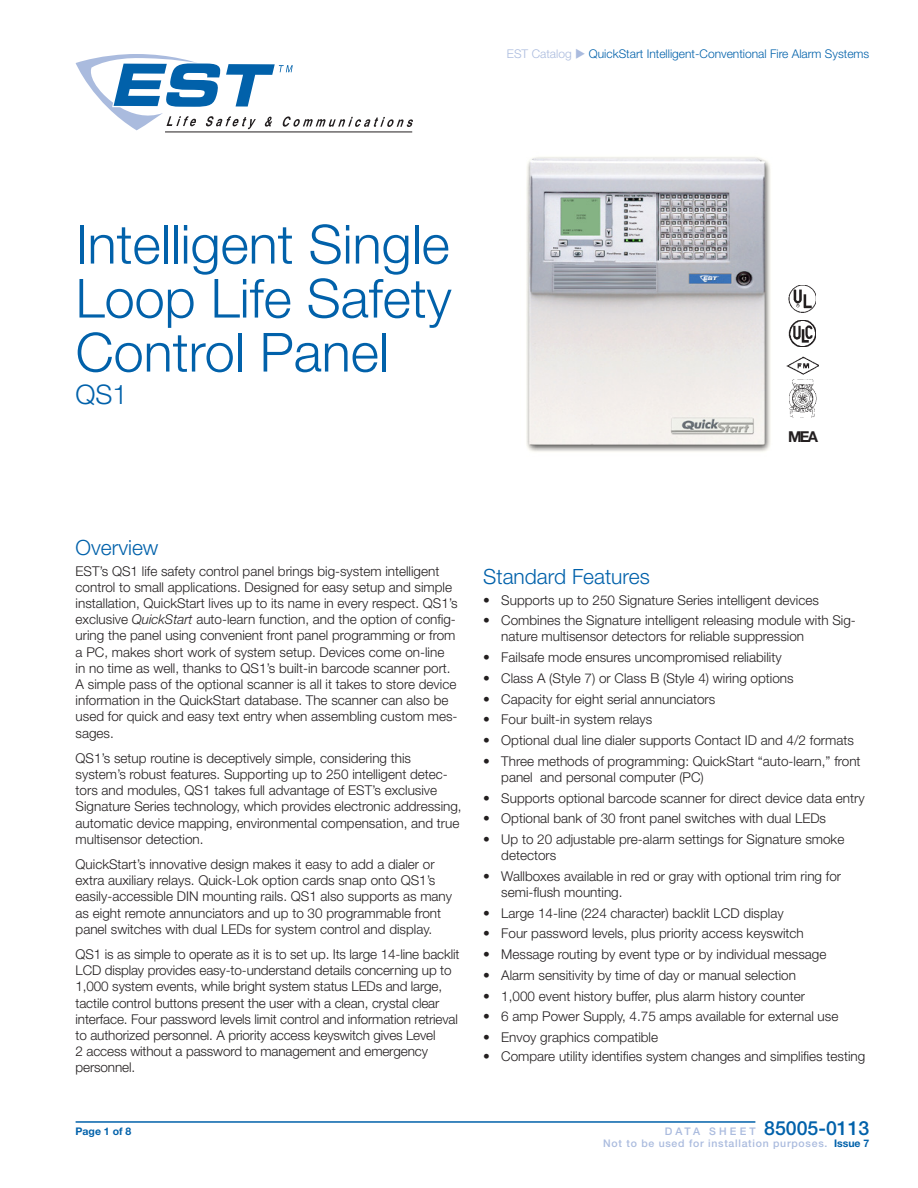
<style>
.page{position:relative;width:918px;height:1188px;background:#fff}
.page>*{position:absolute;margin:0;border:0;box-sizing:border-box;transform-origin:0 0}
.t1{font:300 54px/54px "Helvetica Neue LT Std";color:#0161aa;text-align:justify}
.Model{font:300 27px "Helvetica Neue LT Std";color:#0161aa}
.HEAD{font:300 21px "Helvetica Neue LT Std";color:#0161aa}
.t2{font:500 19.5px "Helvetica Neue LT Std";color:#0161aa}
.t3{font:700 15px "Helvetica Neue LT Std";color:#231f20}
.BODY{font:300 13.5px/16.2px "Helvetica Neue LT Std";color:#231f20}
.Features{font:300 13.5px/16.2px "Helvetica Neue LT Std";color:#231f20}
.t4{font:300 12px "Helvetica Neue LT Std";color:#0161aa}
.t5{font:500 10.5px "Helvetica Neue LT Std";letter-spacing:.07em;color:#aabbde}
.t6{font:700 10.5px "Helvetica Neue LT Std";color:#0161aa}
.s1{color:#aabbde}
.s2{font-style:italic}
.s3{font-size:10.5px;color:#aabbde}
.s4{font-weight:700;color:#0161aa}
</style>
<div class="page">
<hr style="left:76px;top:1121px;width:679px;height:2px;background:#0161aa">
<hr style="left:165px;top:132px;width:247px;height:1px;background:#231f20">
<svg style="left:76px;top:54px;width:337px;height:76px"></svg>
<img style="left:526px;top:157px;width:245px;height:295px">
<img style="left:789px;top:285px;width:27px;height:27px">
<img style="left:789px;top:320px;width:27px;height:27px">
<img style="left:787px;top:357px;width:32px;height:18px">
<img style="left:790px;top:379px;width:26px;height:39px">
<p class="t4" style="left:507px;top:47px;width:364px"><span class="s1">EST Catalog</span> <span class="s1">◆</span> QuickStart Intelligent-Conventional Fire Alarm Systems</p>
<p class="t1" style="left:76px;top:216px;width:378px">Intelligent Single Loop Life Safety Control Panel</p>
<p class="Model" style="left:76px;top:378px;width:54px">QS1</p>
<p class="t3" style="left:788px;top:427px;width:32px">MEA</p>
<p class="HEAD" style="left:76px;top:535px;width:84px">Overview</p>
<p class="BODY" style="left:76px;top:563px;width:384px">EST’s QS1 life safety control panel brings big-system intelligent control to small applications. Designed for easy setup and simple installation, QuickStart lives up to its name in every respect. QS1’s exclusive <span class="s2">QuickStart</span> auto-learn function, and the option of config&shy;uring the panel using convenient front panel programming or from a PC, makes short work of system setup. Devices come on-line<br>in no time as well, thanks to QS1’s built-in barcode scanner port.<br>A simple pass of the optional scanner is all it takes to store device information in the QuickStart database. The scanner can also be used for quick and easy text entry when assembling custom mes&shy;sages.</p>
<p class="BODY" style="left:76px;top:750px;width:388px">QS1’s setup routine is deceptively simple, considering this system’s robust features. Supporting up to 250 intelligent detec&shy;tors and modules, QS1 takes full advantage of EST’s exclusive Signature Series technology, which provides electronic addressing, automatic device mapping, environmental compensation, and true multisensor detection.</p>
<p class="BODY" style="left:76px;top:856px;width:378px">QuickStart’s innovative design makes it easy to add a dialer or extra auxiliary relays. Quick-Lok option cards snap onto QS1’s easily-accessible DIN mounting rails. QS1 also supports as many as eight remote annunciators and up to 30 programmable front panel switches with dual LEDs for system control and display.</p>
<p class="BODY" style="left:76px;top:946px;width:385px">QS1 is as simple to operate as it is to set up. Its large 14-line backlit LCD display provides easy-to-understand details concerning up to 1,000 system events, while bright system status LEDs and large, tactile control buttons present the user with a clean, crystal clear interface. Four password levels limit control and information retrieval to authorized personnel. A priority access keyswitch gives Level<br>2 access without a password to management and emergency personnel.</p>
<p class="HEAD" style="left:483px;top:564px;width:168px">Standard Features</p>
<p class="Features" style="left:483px;top:591px;width:337px">• Supports up to 250 Signature Series intelligent devices</p>
<p class="Features" style="left:501px;top:612px;width:356px;text-indent:-18px">• Combines the Signature intelligent releasing module with Sig&shy;nature multisensor detectors for reliable suppression</p>
<p class="Features" style="left:483px;top:649px;width:300px">• Failsafe mode ensures uncompromised reliability</p>
<p class="Features" style="left:483px;top:670px;width:312px">• Class A (Style 7) or Class B (Style 4) wiring options</p>
<p class="Features" style="left:483px;top:690px;width:234px">• Capacity for eight serial annunciators</p>
<p class="Features" style="left:483px;top:711px;width:170px">• Four built-in system relays</p>
<p class="Features" style="left:483px;top:732px;width:372px">• Optional dual line dialer supports Contact ID and 4/2 formats</p>
<p class="Features" style="left:501px;top:752px;width:361px;text-indent:-18px">• Three methods of programming: QuickStart “auto-learn,” front panel and personal computer (PC)</p>
<p class="Features" style="left:483px;top:789px;width:383px">• Supports optional barcode scanner for direct device data entry</p>
<p class="Features" style="left:483px;top:810px;width:344px">• Optional bank of 30 front panel switches with dual LEDs</p>
<p class="Features" style="left:501px;top:831px;width:345px;text-indent:-18px">• Up to 20 adjustable pre-alarm settings for Signature smoke detectors</p>
<p class="Features" style="left:501px;top:868px;width:341px;text-indent:-18px">• Wallboxes available in red or gray with optional trim ring for semi-flush mounting.</p>
<p class="Features" style="left:483px;top:905px;width:302px">• Large 14-line (224 character) backlit LCD display</p>
<p class="Features" style="left:483px;top:925px;width:322px">• Four password levels, plus priority access keyswitch</p>
<p class="Features" style="left:483px;top:946px;width:345px">• Message routing by event type or by individual message</p>
<p class="Features" style="left:483px;top:967px;width:314px">• Alarm sensitivity by time of day or manual selection</p>
<p class="Features" style="left:483px;top:987px;width:323px">• 1,000 event history buffer, plus alarm history counter</p>
<p class="Features" style="left:483px;top:1008px;width:357px">• 6 amp Power Supply, 4.75 amps available for external use</p>
<p class="Features" style="left:483px;top:1029px;width:176px">• Envoy graphics compatible</p>
<p class="Features" style="left:483px;top:1048px;width:384px">• Compare utility identifies system changes and simplifies testing</p>
<p class="t6" style="left:76px;top:1124px;width:57px">Page 1 of 8</p>
<p class="t2" style="left:665px;top:1116px;width:206px"><span class="s3">D A T A S H E E T</span> 85005-0113</p>
<p class="t5" style="left:603px;top:1137px;width:268px">Not to be used for installation purposes. <span class="s4">Issue 7</span></p>
</div>
